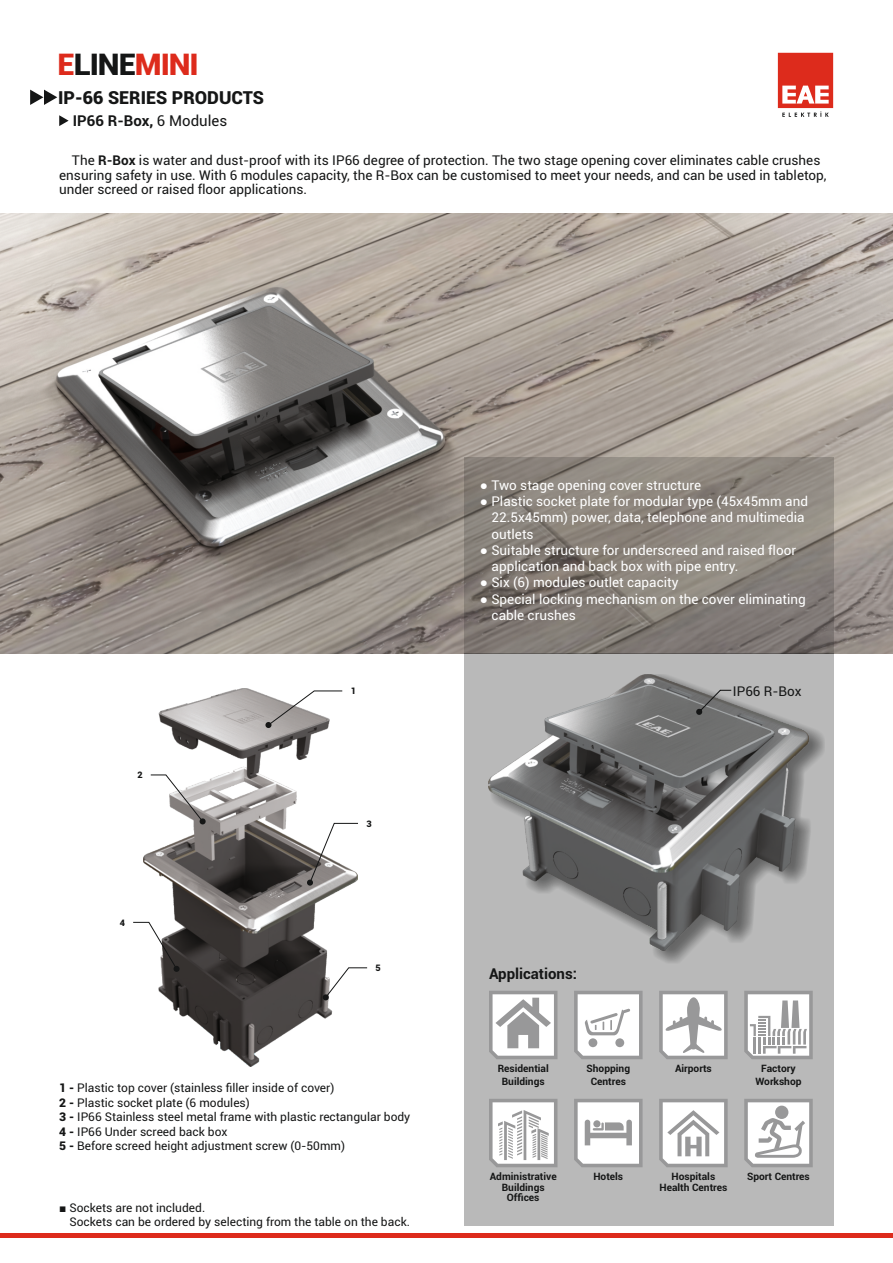
<style>
.page{position:relative;width:893px;height:1263px;background:#fff}
.page>*{position:absolute;margin:0;border:0;box-sizing:border-box;transform-origin:0 0}
.t1{font:900 30px "Roboto";letter-spacing:-.035em;color:#dd2b1c}
.t2{font:900 18px "Roboto";color:#151616}
.t3{font:700 15px "Roboto";color:#151616}
.t4{font:13.5px/16.2px "Roboto";color:#fff}
.t5{font:13.5px/14.7px "Roboto";color:#151616}
.t6{font:12px/14.4px "Roboto";color:#151616}
.t7{font:700 10.2px/10.1px "Roboto";color:#151616;text-align:center}
.t8{font:900 9px "Roboto";color:#151616}
.s1{color:#151616}
.s2{font-weight:400}
.s3{font-weight:700}
.s4{font-family:"Arial"}
.s5{font-weight:900}
</style>
<div class="page">
<svg style="left:778px;top:53px;width:55px;height:64px"></svg>
<svg style="left:30px;top:90px;width:27px;height:15px"></svg>
<img style="left:0;top:213px;width:893px;height:440px">
<hr style="left:0;top:1233px;width:893px;height:4px;background:#dd2b1c">
<img style="left:143px;top:688px;width:214px;height:378px">
<svg style="left:265px;top:691px;width:78px;height:37px"></svg>
<svg style="left:150px;top:775px;width:56px;height:49px"></svg>
<svg style="left:307px;top:823px;width:51px;height:63px"></svg>
<svg style="left:133px;top:922px;width:47px;height:50px"></svg>
<svg style="left:323px;top:967px;width:44px;height:33px"></svg>
<svg style="left:59px;top:115px;width:10px;height:11px"></svg>
<div style="left:464px;top:653px;width:369px;height:573px;background:#b9b9b9"></div>
<div style="left:490px;top:674px;width:334px;height:290px;background:#151616;opacity:.49"></div>
<img style="left:488px;top:675px;width:321px;height:275px">
<svg style="left:696px;top:690px;width:35px;height:25px"></svg>
<div style="left:464px;top:457px;width:369px;height:196px;background:#151616;opacity:.2"></div>
<svg style="left:574px;top:991px;width:69px;height:68px;background:#e0e0e1"></svg>
<svg style="left:489px;top:991px;width:68px;height:68px;background:#cececf"></svg>
<svg style="left:489px;top:1099px;width:68px;height:68px;background:#d8d8d9"></svg>
<svg style="left:574px;top:1099px;width:69px;height:68px;background:#dbdbdb"></svg>
<svg style="left:659px;top:1099px;width:69px;height:68px;background:#d9d9d9"></svg>
<svg style="left:659px;top:991px;width:69px;height:68px;background:#d8d8d8"></svg>
<svg style="left:744px;top:991px;width:69px;height:68px;background:#d1d1d1"></svg>
<svg style="left:744px;top:1099px;width:69px;height:68px;background:#d9d9da"></svg>
<div style="left:775px;top:1105px;width:13px;height:14px;background:#989899;border-radius:50%"></div>
<h1 class="t1" style="left:58px;top:52px;width:143px">E<span class="s1">LINE</span>MINI</h1>
<h2 class="t2" style="left:58px;top:90px;width:207px">IP-66 SERIES PRODUCTS</h2>
<p class="t3" style="left:73px;top:115px;width:156px">IP66 R-Box, <span class="s2">6 Modules</span></p>
<p class="t5" style="left:59px;top:154px;width:769px;text-indent:13px">The <span class="s3">R-Box</span> is water and dust-proof with its IP66 degree of protection. The two stage opening cover eliminates cable crushes ensuring safety in use. With 6 modules capacity, the R-Box can be customised to meet your needs, and can be used in tabletop, under screed or raised floor applications.</p>
<p class="t4" style="left:480px;top:479px;width:223px"><span class="s4">●</span> Two stage opening cover structure</p>
<p class="t4" style="left:480px;top:495px;width:330px"><span class="s4">●</span> Plastic socket plate for modular type (45x45mm and</p>
<p class="t4" style="left:492px;top:511px;width:315px">22.5x45mm) power, data, telephone and multimedia outlets</p>
<p class="t4" style="left:480px;top:543px;width:318px"><span class="s4">●</span> Suitable structure for underscreed and raised floor</p>
<p class="t8" style="left:138px;top:771px;width:7px">2</p>
<p class="t8" style="left:120px;top:919px;width:7px">4</p>
<p class="t8" style="left:351px;top:687px;width:7px">1</p>
<p class="t8" style="left:366px;top:820px;width:7px">3</p>
<p class="t8" style="left:376px;top:964px;width:7px">5</p>
<p class="t6" style="left:59px;top:1082px;width:277px"><span class="s5">1 -</span> Plastic top cover (stainless filler inside of cover)</p>
<p class="t6" style="left:59px;top:1096px;width:353px"><span class="s5">2 -</span> Plastic socket plate (6 modules)<br><span class="s5">3 -</span> IP66 Stainless steel metal frame with plastic rectangular body</p>
<p class="t6" style="left:59px;top:1125px;width:170px"><span class="s5">4 -</span> IP66 Under screed back box</p>
<p class="t6" style="left:59px;top:1140px;width:287px"><span class="s5">5 -</span> Before screed height adjustment screw (0-50mm)</p>
<p class="t6" style="left:59px;top:1201px;width:148px"><span class="s4">■</span> Sockets are not included.</p>
<p class="t6" style="left:69px;top:1216px;width:342px">Sockets can be ordered by selecting from the table on the back.</p>
<p class="t4" style="left:492px;top:560px;width:248px">application and back box with pipe entry.</p>
<p class="t4" style="left:480px;top:576px;width:200px"><span class="s4">●</span> Six (6) modules outlet capacity</p>
<p class="t4" style="left:492px;top:608px;width:86px">cable crushes</p>
<p class="t4" style="left:480px;top:592px;width:327px"><span class="s4">●</span> Special locking mechanism on the cover eliminating</p>
<p class="t5" style="left:733px;top:685px;width:70px">IP66 R-Box</p>
<p class="t3" style="left:489px;top:967px;width:90px">Applications:</p>
<p class="t7" style="left:498px;top:1064px;width:53px;line-height:12.3px">Residential<br>Buildings</p>
<p class="t7" style="left:586px;top:1064px;width:45px;line-height:12.3px">Shopping<br>Centres</p>
<p class="t7" style="left:675px;top:1065px;width:38px">Airports</p>
<p class="t7" style="left:761px;top:1065px;width:36px">Factory</p>
<p class="t7" style="left:755px;top:1077px;width:48px">Workshop</p>
<p class="t7" style="left:490px;top:1173px;width:68px">Administrative<br>Buildings<br>Offices</p>
<p class="t7" style="left:593px;top:1173px;width:31px">Hotels</p>
<p class="t7" style="left:659px;top:1173px;width:69px">Hospitals<br>Health Centres</p>
<p class="t7" style="left:747px;top:1173px;width:64px">Sport Centres</p>
</div>
